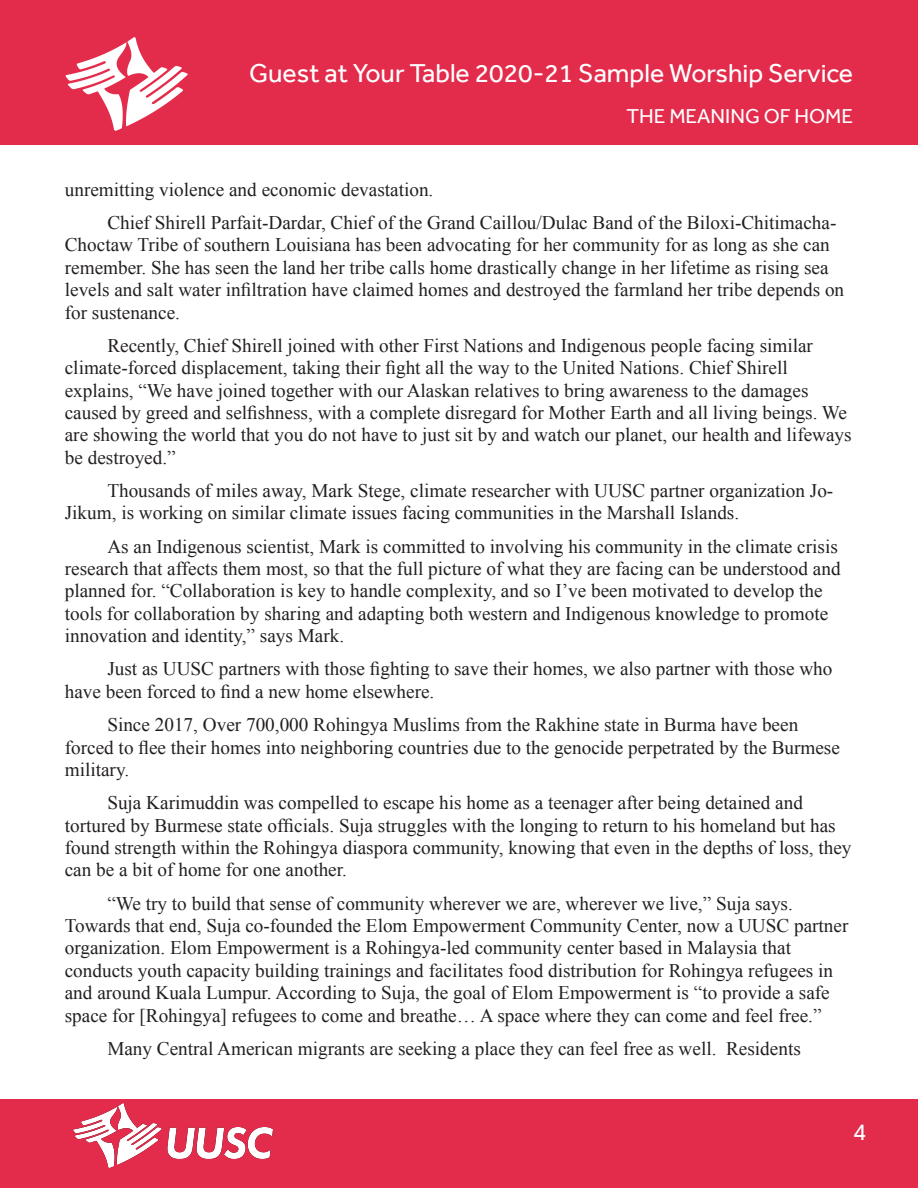
<style>
.page{position:relative;width:918px;height:1188px;background:#fff}
.page>*{position:absolute;margin:0;border:0;box-sizing:border-box;transform-origin:0 0}
.t1{font:26.55px "Effra";color:#fff}
.t2{font:24.6px "Effra";color:#fff}
.t3{font:20.7px "Effra";color:#fff}
.t4{font:19.2px/22.5px "Times New Roman";color:#231f20}
</style>
<div class="page">
<div style="left:0;top:1100px;width:918px;height:88px;background:#e32b4b"></div>
<img style="left:73px;top:1104px;width:199px;height:64px">
<div style="left:0;top:0;width:918px;height:144px;background:#e32b4b"></div>
<img style="left:65px;top:38px;width:123px;height:93px">
<p class="t1" style="left:249px;top:57px;width:606px">Guest at Your Table 2020-21 Sample Worship Service</p>
<p class="t3" style="left:626px;top:104px;width:228px">THE MEANING OF HOME</p>
<p class="t4" style="left:65px;top:178px;width:370px">unremitting violence and economic devastation.</p>
<p class="t4" style="left:65px;top:211px;width:781px;text-indent:43px">Chief Shirell Parfait-Dardar, Chief of the Grand Caillou/Dulac Band of the Biloxi-Chitimacha-Choctaw Tribe of southern Louisiana has been advocating for her community for as long as she can remember. She has seen the land her tribe calls home drastically change in her lifetime as rising sea levels and salt water infiltration have claimed homes and destroyed the farmland her tribe depends on for sustenance.</p>
<p class="t4" style="left:65px;top:334px;width:788px;text-indent:43px">Recently, Chief Shirell joined with other First Nations and Indigenous people facing similar climate-forced displacement, taking their fight all the way to the United Nations. Chief Shirell explains, “We have joined together with our Alaskan relatives to bring awareness to the damages caused by greed and selfishness, with a complete disregard for Mother Earth and all living beings. We are showing the world that you do not have to just sit by and watch our planet, our health and lifeways be destroyed.”</p>
<p class="t4" style="left:65px;top:479px;width:770px;text-indent:43px">Thousands of miles away, Mark Stege, climate researcher with UUSC partner organization Jo-<br>Jikum, is working on similar climate issues facing communities in the Marshall Islands.</p>
<p class="t4" style="left:65px;top:535px;width:777px;text-indent:43px">As an Indigenous scientist, Mark is committed to involving his community in the climate crisis research that affects them most, so that the full picture of what they are facing can be understood and planned for. “Collaboration is key to handle complexity, and so I’ve been motivated to develop the tools for collaboration by sharing and adapting both western and Indigenous knowledge to promote innovation and identity,” says Mark.</p>
<p class="t4" style="left:65px;top:658px;width:769px;text-indent:43px">Just as UUSC partners with those fighting to save their homes, we also partner with those who have been forced to find a new home elsewhere.</p>
<p class="t4" style="left:65px;top:713px;width:777px;text-indent:43px">Since 2017, Over 700,000 Rohingya Muslims from the Rakhine state in Burma have been forced to flee their homes into neighboring countries due to the genocide perpetrated by the Burmese military.</p>
<p class="t4" style="left:65px;top:791px;width:788px;text-indent:43px">Suja Karimuddin was compelled to escape his home as a teenager after being detained and tortured by Burmese state officials. Suja struggles with the longing to return to his homeland but has found strength within the Rohingya diaspora community, knowing that even in the depths of loss, they can be a bit of home for one another.</p>
<p class="t4" style="left:65px;top:892px;width:785px;text-indent:43px">“We try to build that sense of community wherever we are, wherever we live,” Suja says.<br>Towards that end, Suja co-founded the Elom Empowerment Community Center, now a UUSC partner organization. Elom Empowerment is a Rohingya-led community center based in Malaysia that conducts youth capacity building trainings and facilitates food distribution for Rohingya refugees in and around Kuala Lumpur. According to Suja, the goal of Elom Empowerment is “to provide a safe space for [Rohingya] refugees to come and breathe… A space where they can come and feel free.”</p>
<p class="t4" style="left:107px;top:1037px;width:695px">Many Central American migrants are seeking a place they can feel free as well. Residents</p>
<p class="t2" style="left:853px;top:1117px;width:15px">4</p>
</div>
